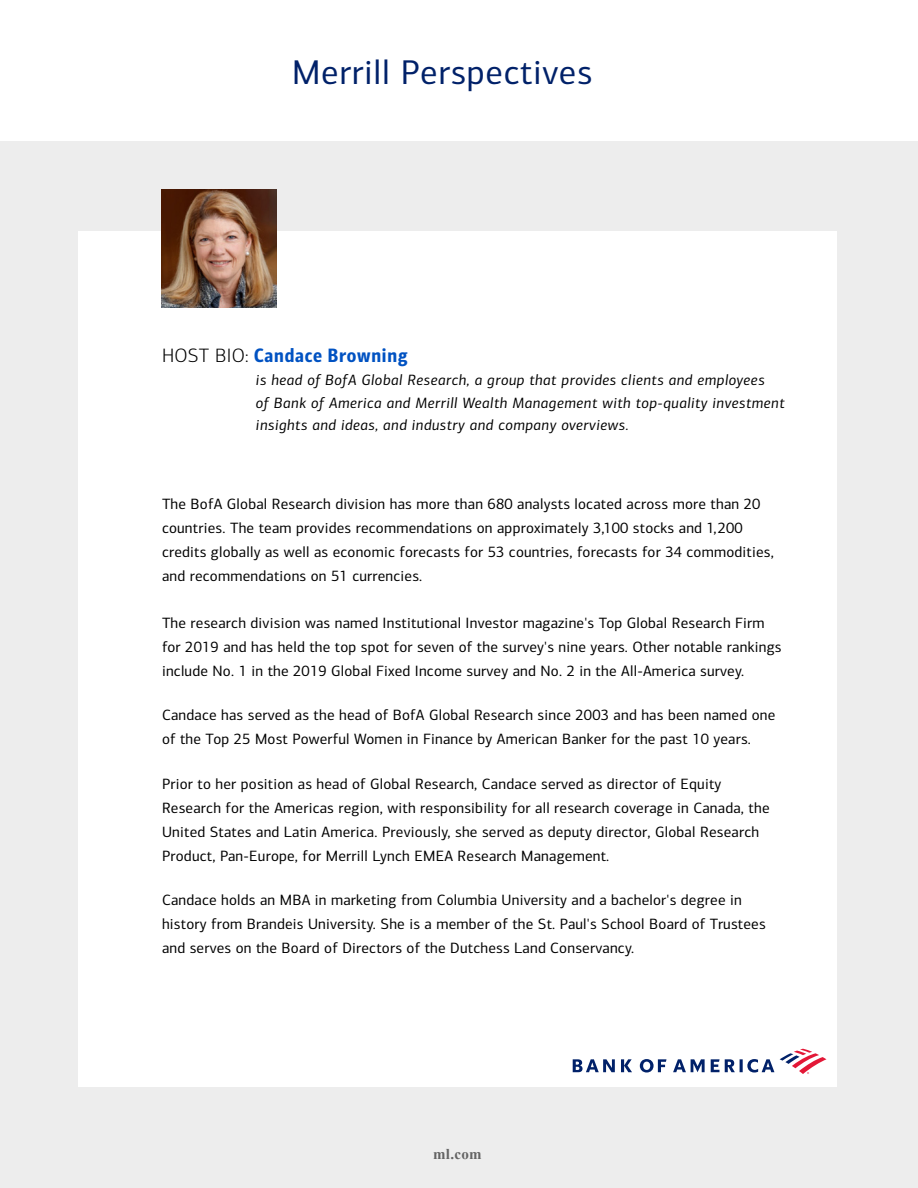
<style>
.page{position:relative;width:918px;height:1188px;background:#fff}
.page>*{position:absolute;margin:0;border:0;box-sizing:border-box;transform-origin:0 0}
.t1{font:34.5px "Connections";letter-spacing:.02em;color:#012169}
.BODY{font:19.5px "Connections Cond Bld";letter-spacing:.04em;color:#0052c2}
.BODY-2{font:15px/24px "Connections";letter-spacing:.015em;color:#000}
.BODY-3{font:italic 15px/22.5px "Connections";letter-spacing:.035em;color:#000}
.t2{font:700 15px "Times New Roman";color:#646464}
.s1{font-family:"Connections";font-weight:300;color:#000}
</style>
<div class="page">
<div style="left:0;top:141px;width:918px;height:1047px;background:#ededed"></div>
<div style="left:79px;top:231px;width:758px;height:855px;background:#fff"></div>
<svg style="left:780px;top:1049px;width:46px;height:25px"></svg>
<svg style="left:573px;top:1059px;width:201px;height:14px"></svg>
<img style="left:162px;top:189px;width:115px;height:118px">
<h1 class="t1" style="left:292px;top:52px;width:302px">Merrill Perspectives</h1>
<p class="BODY" style="left:162px;top:344px;width:247px"><span class="s1">HOST BIO:</span> Candace Browning</p>
<p class="BODY-3" style="left:256px;top:369px;width:530px">is head of BofA Global Research, a group that provides clients and employees<br>of Bank of America and Merrill Wealth Management with top-quality investment insights and ideas, and industry and company overviews.</p>
<p class="BODY-2" style="left:162px;top:492px;width:614px">The BofA Global Research division has more than 680 analysts located across more than 20 countries. The team provides recommendations on approximately 3,100 stocks and 1,200 credits globally as well as economic forecasts for 53 countries, forecasts for 34 commodities, and recommendations on 51 currencies.</p>
<p class="BODY-2" style="left:162px;top:611px;width:621px">The research division was named Institutional Investor magazine's Top Global Research Firm for 2019 and has held the top spot for seven of the survey's nine years. Other notable rankings include No. 1 in the 2019 Global Fixed Income survey and No. 2 in the All-America survey.</p>
<p class="BODY-2" style="left:162px;top:703px;width:615px">Candace has served as the head of BofA Global Research since 2003 and has been named one of the Top 25 Most Powerful Women in Finance by American Banker for the past 10 years.</p>
<p class="BODY-2" style="left:162px;top:771px;width:609px">Prior to her position as head of Global Research, Candace served as director of Equity Research for the Americas region, with responsibility for all research coverage in Canada, the United States and Latin America. Previously, she served as deputy director, Global Research Product, Pan-Europe, for Merrill Lynch EMEA Research Management.</p>
<p class="BODY-2" style="left:162px;top:888px;width:605px">Candace holds an MBA in marketing from Columbia University and a bachelor's degree in history from Brandeis University. She is a member of the St. Paul's School Board of Trustees and serves on the Board of Directors of the Dutchess Land Conservancy.</p>
<p class="t2" style="left:433px;top:1143px;width:50px">ml.com</p>
</div>
